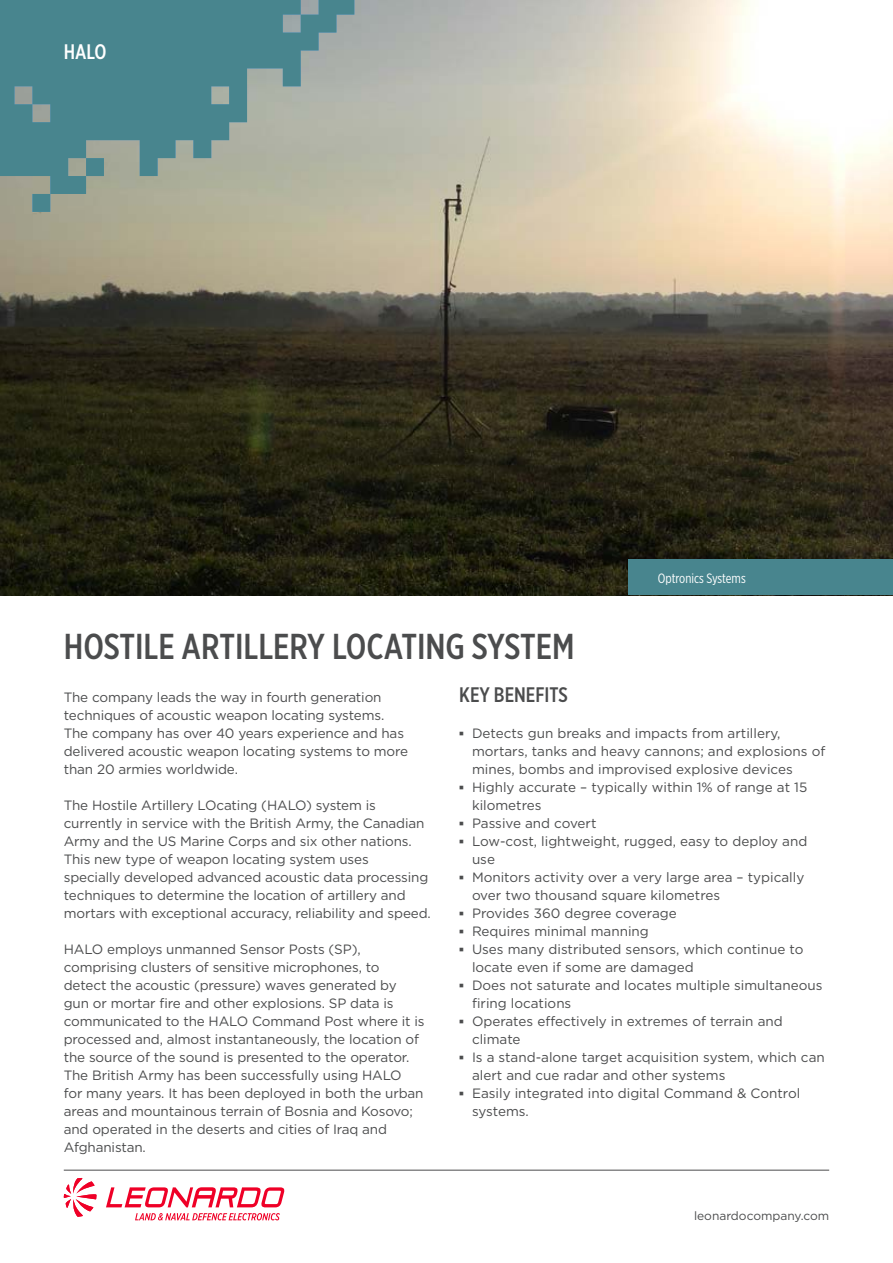
<style>
.page{position:relative;width:893px;height:1263px;background:#fff}
.page>*{position:absolute;margin:0;border:0;box-sizing:border-box;transform-origin:0 0}
.Title_1_-_24_26{font:500 36px "Gotham X Narrow";color:#4b4c4d}
.Title_2_-_14_18{font:500 21px "Gotham X Narrow";color:#4b4c4d}
.Title_2_-_14_18_whit{font:500 21px "Gotham X Narrow";color:#fff}
.Text_-_9_12{font:13.5px/18px "Gotham";letter-spacing:-.01em;color:#4b4c4d}
.LOB_-_9_11{font:13.5px "Gotham X Narrow";color:#fff}
.Web_-_8_10{font:12px "Gotham";color:#4b4c4d}
.s1{font-family:"Arial";font-weight:700}
</style>
<div class="page">
<img style="left:0;top:0;width:893px;height:595px">
<svg style="left:106px;top:1187px;width:178px;height:20px"></svg>
<svg style="left:64px;top:1178px;width:33px;height:39px"></svg>
<svg style="left:135px;top:1213px;width:145px;height:7px"></svg>
<svg style="left:0;top:0;width:354px;height:212px;background:#709595"></svg>
<div style="left:628px;top:560px;width:265px;height:35px;background:#48858e"></div>
<hr style="left:64px;top:1170px;width:765px;height:1px;background:#4b4c4d">
<p class="Title_2_-_14_18_whit" style="left:64px;top:39px;width:44px">HALO</p>
<p class="LOB_-_9_11" style="left:658px;top:570px;width:89px">Optronics Systems</p>
<p class="Title_1_-_24_26" style="left:64px;top:624px;width:512px">HOSTILE ARTILLERY LOCATING SYSTEM</p>
<p class="Text_-_9_12" style="left:64px;top:688px;width:346px">The company leads the way in fourth generation techniques of acoustic weapon locating systems.<br>The company has over 40 years experience and has delivered acoustic weapon locating systems to more than 20 armies worldwide.</p>
<p class="Text_-_9_12" style="left:64px;top:796px;width:369px">The Hostile Artillery LOcating (HALO) system is currently in service with the British Army, the Canadian Army and the US Marine Corps and six other nations.<br>This new type of weapon locating system uses<br>specially developed advanced acoustic data processing techniques to determine the location of artillery and mortars with exceptional accuracy, reliability and speed.</p>
<p class="Text_-_9_12" style="left:64px;top:940px;width:362px">HALO employs unmanned Sensor Posts (SP), comprising clusters of sensitive microphones, to detect the acoustic (pressure) waves generated by gun or mortar fire and other explosions. SP data is communicated to the HALO Command Post where it is processed and, almost instantaneously, the location of the source of the sound is presented to the operator.</p>
<p class="Text_-_9_12" style="left:64px;top:1066px;width:361px">The British Army has been successfully using HALO for many years. It has been deployed in both the urban areas and mountainous terrain of Bosnia and Kosovo; and operated in the deserts and cities of Iraq and Afghanistan.</p>
<p class="Title_2_-_14_18" style="left:459px;top:682px;width:110px">KEY BENEFITS</p>
<p class="Text_-_9_12" style="left:472px;top:724px;width:355px;text-indent:-13px"><span class="s1">▪</span> Detects gun breaks and impacts from artillery, mortars, tanks and heavy cannons; and explosions of mines, bombs and improvised explosive devices</p>
<p class="Text_-_9_12" style="left:472px;top:778px;width:337px;text-indent:-13px"><span class="s1">▪</span> Highly accurate – typically within 1% of range at 15 kilometres</p>
<p class="Text_-_9_12" style="left:459px;top:814px;width:139px"><span class="s1">▪</span> Passive and covert</p>
<p class="Text_-_9_12" style="left:472px;top:832px;width:337px;text-indent:-13px"><span class="s1">▪</span> Low-cost, lightweight, rugged, easy to deploy and use</p>
<p class="Text_-_9_12" style="left:472px;top:868px;width:334px;text-indent:-13px"><span class="s1">▪</span> Monitors activity over a very large area – typically over two thousand square kilometres</p>
<p class="Text_-_9_12" style="left:459px;top:904px;width:219px"><span class="s1">▪</span> Provides 360 degree coverage</p>
<p class="Text_-_9_12" style="left:459px;top:922px;width:191px"><span class="s1">▪</span> Requires minimal manning</p>
<p class="Text_-_9_12" style="left:472px;top:940px;width:333px;text-indent:-13px"><span class="s1">▪</span> Uses many distributed sensors, which continue to locate even if some are damaged</p>
<p class="Text_-_9_12" style="left:472px;top:976px;width:352px;text-indent:-13px"><span class="s1">▪</span> Does not saturate and locates multiple simultaneous firing locations</p>
<p class="Text_-_9_12" style="left:472px;top:1012px;width:312px;text-indent:-13px"><span class="s1">▪</span> Operates effectively in extremes of terrain and climate</p>
<p class="Text_-_9_12" style="left:472px;top:1048px;width:354px;text-indent:-13px"><span class="s1">▪</span> Is a stand-alone target acquisition system, which can alert and cue radar and other systems</p>
<p class="Text_-_9_12" style="left:472px;top:1084px;width:330px;text-indent:-13px"><span class="s1">▪</span> Easily integrated into digital Command &amp; Control systems.</p>
<p class="Web_-_8_10" style="left:694px;top:1208px;width:137px">leonardocompany.com</p>
</div>
